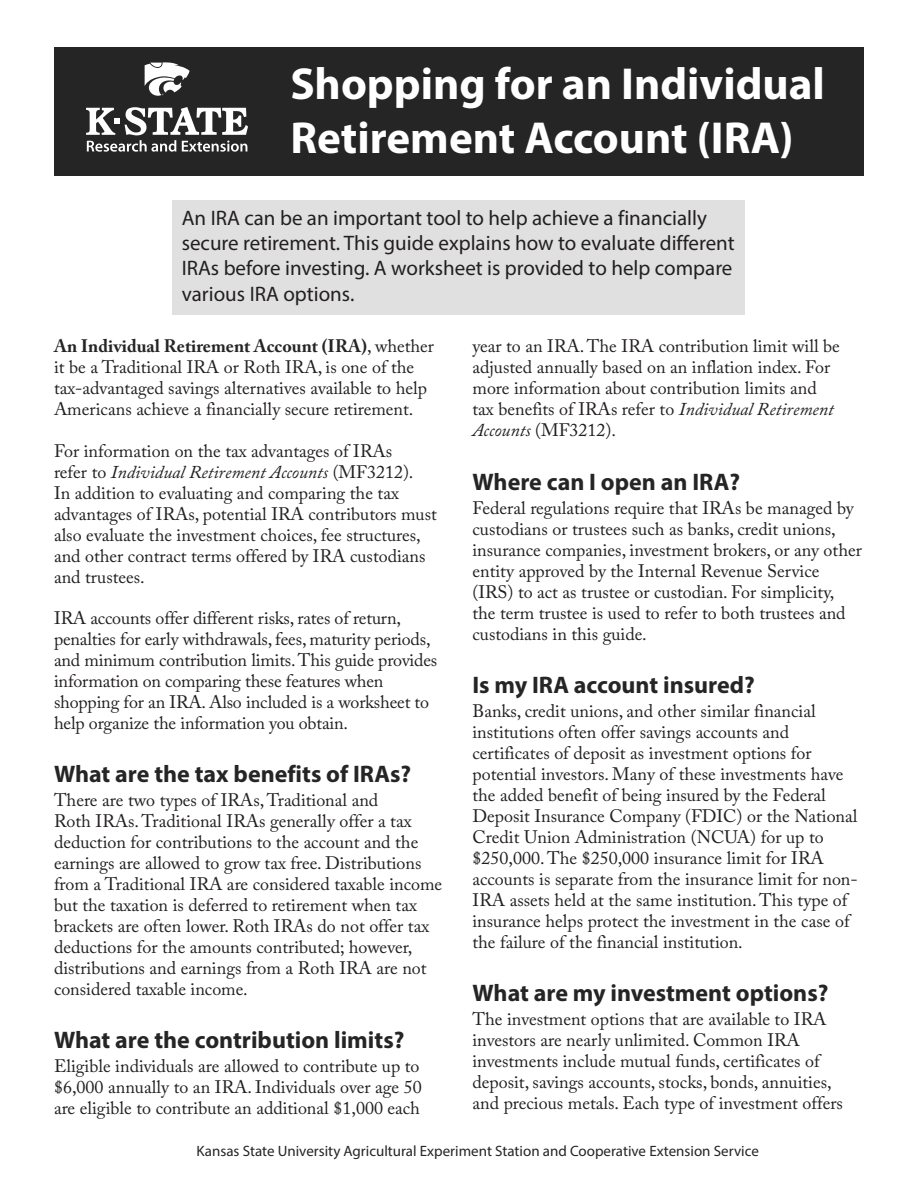
<style>
.page{position:relative;width:918px;height:1188px;background:#fff}
.page>*{position:absolute;margin:0;border:0;box-sizing:border-box;transform-origin:0 0}
.No_Spacing{font:700 45px/54px "Myriad Pro";color:#fff}
.Heads{font:700 24px "Myriad Pro";color:#252525}
.Intro_paragraph{font:21px/25.2px "Myriad Pro";color:#231f20}
.Body_text{font:18px/21px "Adobe Caslon Pro";color:#231f20}
.t1{font:15px "Myriad Pro";color:#252525}
.s1{font-weight:700;color:#252525}
.s2{font-style:italic}
</style>
<div class="page">
<div style="left:54px;top:47px;width:810px;height:129px;background:#252525"></div>
<div style="left:173px;top:200px;width:572px;height:115px;background:#e0e0e0"></div>
<svg style="left:86px;top:107px;width:162px;height:45px"></svg>
<svg style="left:145px;top:62px;width:45px;height:34px"></svg>
<p class="No_Spacing" style="left:291px;top:55px;width:536px">Shopping for an Individual<br>Retirement Account (IRA)</p>
<p class="Intro_paragraph" style="left:182px;top:205px;width:555px">An IRA can be an important tool to help achieve a financially secure retirement. This guide explains how to evaluate different IRAs before investing. A worksheet is provided to help compare various IRA options.</p>
<p class="Body_text" style="left:54px;top:336px;width:382px"><span class="s1">An Individual Retirement Account (IRA)</span>, whether it be a Traditional IRA or Roth IRA, is one of the tax-advantaged savings alternatives available to help Americans achieve a financially secure retirement.</p>
<p class="Body_text" style="left:54px;top:440px;width:384px">For information on the tax advantages of IRAs<br>refer to <span class="s2">Individual Retirement Accounts</span> (MF3212).<br>In addition to evaluating and comparing the tax advantages of IRAs, potential IRA contributors must also evaluate the investment choices, fee structures, and other contract terms offered by IRA custodians and trustees.</p>
<p class="Body_text" style="left:54px;top:607px;width:385px">IRA accounts offer different risks, rates of return, penalties for early withdrawals, fees, maturity periods, and minimum contribution limits. This guide provides information on comparing these features when shopping for an IRA. Also included is a worksheet to help organize the information you obtain.</p>
<p class="Heads" style="left:54px;top:758px;width:359px">What are the tax benefits of IRAs?</p>
<p class="Body_text" style="left:54px;top:789px;width:390px">There are two types of IRAs, Traditional and<br>Roth IRAs. Traditional IRAs generally offer a tax deduction for contributions to the account and the earnings are allowed to grow tax free. Distributions from a Traditional IRA are considered taxable income but the taxation is deferred to retirement when tax brackets are often lower. Roth IRAs do not offer tax deductions for the amounts contributed; however, distributions and earnings from a Roth IRA are not considered taxable income.</p>
<p class="Heads" style="left:54px;top:1025px;width:352px">What are the contribution limits?</p>
<p class="Body_text" style="left:54px;top:1056px;width:369px">Eligible individuals are allowed to contribute up to $6,000 annually to an IRA. Individuals over age 50 are eligible to contribute an additional $1,000 each</p>
<p class="Body_text" style="left:472px;top:336px;width:369px">year to an IRA. The IRA contribution limit will be adjusted annually based on an inflation index. For more information about contribution limits and tax benefits of IRAs refer to <span class="s2">Individual Retirement Accounts</span> (MF3212).</p>
<p class="Heads" style="left:472px;top:466px;width:269px">Where can I open an IRA?</p>
<p class="Body_text" style="left:472px;top:497px;width:391px">Federal regulations require that IRAs be managed by custodians or trustees such as banks, credit unions, insurance companies, investment brokers, or any other entity approved by the Internal Revenue Service (IRS) to act as trustee or custodian. For simplicity, the term trustee is used to refer to both trustees and custodians in this guide.</p>
<p class="Heads" style="left:472px;top:669px;width:284px">Is my IRA account insured?</p>
<p class="Body_text" style="left:472px;top:700px;width:387px">Banks, credit unions, and other similar financial institutions often offer savings accounts and certificates of deposit as investment options for potential investors. Many of these investments have the added benefit of being insured by the Federal Deposit Insurance Company (FDIC) or the National Credit Union Administration (NCUA) for up to $250,000. The $250,000 insurance limit for IRA accounts is separate from the insurance limit for non-IRA assets held at the same institution. This type of insurance helps protect the investment in the case of the failure of the financial institution.</p>
<p class="Heads" style="left:472px;top:977px;width:357px">What are my investment options?</p>
<p class="Body_text" style="left:472px;top:1008px;width:372px">The investment options that are available to IRA investors are nearly unlimited. Common IRA investments include mutual funds, certificates of deposit, savings accounts, stocks, bonds, annuities, and precious metals. Each type of investment offers</p>
<p class="t1" style="left:196px;top:1141px;width:564px">Kansas State University Agricultural Experiment Station and Cooperative Extension Service</p>
</div>
